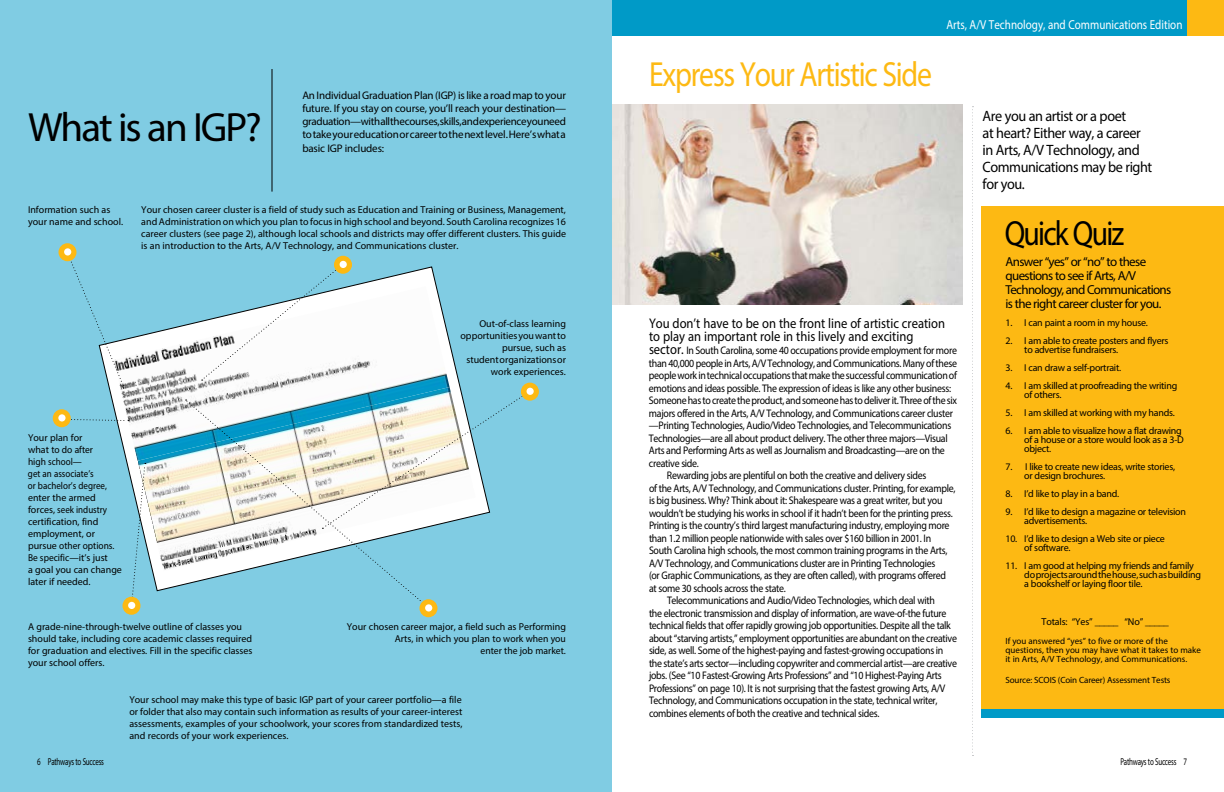
<style>
.page{position:relative;width:1224px;height:792px;background:#fff}
.page>*{position:absolute;margin:0;border:0;box-sizing:border-box;transform-origin:0 0}
.t1{font:41px "Myriad Pro";color:#000}
.t2{font:35px "Myriad Pro";letter-spacing:-.04em;color:#fdb913;scale:.85 1}
.t3{font:35px "Myriad Pro";letter-spacing:-.055em;color:#000;scale:.85 1}
.t4{font:15px/17px "Myriad Pro";letter-spacing:-.03em;color:#000;scale:.95 1}
.t5{font:14px/13px "Myriad Pro";color:#000;scale:.9 1}
.t6{font:13px/14px "Myriad Pro";letter-spacing:-.05em;color:#000}
.t7{font:13px "Myriad Pro";color:#fff;scale:.85 1}
.t8{font:12px "Myriad Pro";color:#fff;scale:.85 1}
.t9{font:11px/12.5px "Myriad Pro";letter-spacing:-.03em;color:#000;scale:.9 1}
.t10{font:11px/13.2px "Myriad Pro";letter-spacing:-.03em;color:#000;text-align:justify}
.t11{font:10px/12px "Myriad Pro";color:#000}
.t12{font:10px/9px "Myriad Pro";letter-spacing:-.025em;color:#000}
.t13{font:10px "Myriad Pro";color:#000;scale:.7 1}
.t14{font:9px/9px "Myriad Pro";color:#000}
.s1{font-size:14px}
</style>
<div class="page">
<div style="left:0;top:0;width:612px;height:792px;background:#80cce3"></div>
<hr style="left:272px;top:69px;width:1px;height:123px;background:#000">
<svg style="left:108px;top:266px;width:354px;height:325px"></svg>
<svg style="left:67px;top:250px;width:57px;height:136px"></svg>
<svg style="left:70px;top:418px;width:59px;height:4px"></svg>
<svg style="left:201px;top:266px;width:143px;height:115px"></svg>
<svg style="left:322px;top:391px;width:200px;height:138px"></svg>
<svg style="left:130px;top:463px;width:16px;height:147px"></svg>
<svg style="left:185px;top:400px;width:244px;height:208px"></svg>
<div style="left:521px;top:383px;width:18px;height:18px;background:#fdb913;border-radius:50%"></div>
<div style="left:527px;top:388px;width:7px;height:7px;background:#fff;border-radius:50%"></div>
<div style="left:334px;top:256px;width:18px;height:18px;background:#fdb913;border-radius:50%"></div>
<div style="left:340px;top:261px;width:7px;height:7px;background:#fff;border-radius:50%"></div>
<div style="left:58px;top:243px;width:18px;height:18px;background:#fdb913;border-radius:50%"></div>
<div style="left:64px;top:248px;width:7px;height:8px;background:#fff;border-radius:50%"></div>
<div style="left:53px;top:409px;width:18px;height:18px;background:#fdb913;border-radius:50%"></div>
<div style="left:58px;top:414px;width:8px;height:8px;background:#fff;border-radius:50%"></div>
<div style="left:122px;top:597px;width:18px;height:18px;background:#fdb913;border-radius:50%"></div>
<div style="left:128px;top:602px;width:7px;height:7px;background:#fff;border-radius:50%"></div>
<div style="left:420px;top:599px;width:18px;height:18px;background:#fdb913;border-radius:50%"></div>
<div style="left:425px;top:604px;width:7px;height:8px;background:#fff;border-radius:50%"></div>
<svg style="left:972px;top:106px;width:1px;height:650px"></svg>
<img style="left:612px;top:104px;width:351px;height:201px">
<div style="left:981px;top:206px;width:243px;height:507px;background:#fdb913"></div>
<div style="left:981px;top:709px;width:243px;height:9px;background:#009ac7"></div>
<div style="left:612px;top:0;width:612px;height:36px;background:#009ac7"></div>
<div style="left:1188px;top:0;width:36px;height:36px;background:#fdb913"></div>
<h1 class="t1" style="left:28px;top:102px;width:235px">What is an IG P?</h1>
<p class="t10" style="left:302px;top:88px;width:265px">An Individual Graduation Plan (IGP) is like a road map to your future. If you stay on course, you’ll reach your destination— graduation—with all the courses, skills, and experience you need to take your education or career to the next level. Here’s what a basic IG P includes:</p>
<p class="t11" style="left:28px;top:204px;width:97px">Information such as your name and school.</p>
<p class="t11" style="left:141px;top:204px;width:426px;text-align:justify">Your chosen career cluster is a field of study such as Education and Training or Business, Management, and Administration on which you plan to focus in high school and beyond. South Carolina recognizes 16 career clusters (see page 2), although local schools and districts may offer different clusters. This guide is an introduction to the Arts, A/V Technology, and Communications cluster.</p>
<p class="t11" style="left:460px;top:318px;width:107px;text-align:right">Out-of-class learning opportunities you want to pursue, such as<br>student organizations or work experiences.</p>
<p class="t11" style="left:28px;top:432px;width:95px">Your plan for<br>what to do after<br>high school—<br>get an associate’s<br>or bachelor’s degree, enter the armed forces, seek industry certification, find employment, or pursue other options.<br>Be specific—it’s just<br>a goal you can change later if needed.</p>
<p class="t11" style="left:28px;top:621px;width:226px">A grade-nine-through-twelve outline of classes you should take, including core academic classes required for graduation and electives. Fill in the specific classes your school offers.</p>
<p class="t11" style="left:129px;top:694px;width:335px;text-align:justify">Your school may make this type of basic IG P part of your career portfolio—a file or folder that also may contain such information as results of your career-interest assessments, examples of your schoolwork, your scores from standardized tests, and records of your work experiences.</p>
<p class="t11" style="left:347px;top:621px;width:221px;text-align:right">Your chosen career major, a field such as Performing<br>Arts, in which you plan to work when you<br>enter the job market.</p>
<p class="t13" style="left:37px;top:756px;width:97px">6 Pathways to Success</p>
<h2 class="t2" style="left:649px;top:52px;width:335px">Express Your Artistic Side</h2>
<p class="t8" style="left:1119px;top:14px;width:73px">[ Edition Name ]</p>
<p class="t7" style="left:946px;top:17px;width:279px">Arts, A/V Technology, and Communications Edition</p>
<h3 class="t4" style="left:983px;top:107px;width:180px">Are you an artist or a poet<br>at heart? Either way, a career in Arts, A/V Technology, and<br>Communications may be right for you.</h3>
<p class="t5" style="left:649px;top:317px;width:331px">You don’t have to be on the front line of artistic creation to play an important role in this lively and exciting</p>
<p class="t9" style="left:649px;top:344px;width:344px"><span class="s1">sector.</span> In South Carolina, some 40 occupations provide employment for more than 40,000 people in Arts, A/V Technology, and Communications. Many of these people work in technical occupations that make the successful communication of emotions and ideas possible. The expression of ideas is like any other business:<br>Someone has to create the product, and someone has to deliver it. Three of the six majors offered in the Arts, A/V Technology, and Communications career cluster —Printing Technologies, Audio/Video Technologies, and Telecommunications Technologies—are all about product delivery. The other three majors—Visual Arts and Performing Arts as well as Journalism and Broadcasting—are on the creative side.<br>Rewarding jobs are plentiful on both the creative and delivery sides<br>of the Arts, A/V Technology, and Communications cluster. Printing, for example, is big business. Why? Think about it: Shakespeare was a great writer, but you wouldn’t be studying his works in school if it hadn’t been for the printing press.<br>Printing is the country’s third largest manufacturing industry, employing more than 1.2 million people nationwide with sales over $160 billion in 2001. In South Carolina high schools, the most common training programs in the Arts, A/V Technology, and Communications cluster are in Printing Technologies<br>(or Graphic Communications, as they are often called), with programs offered<br>at some 30 schools across the state.<br>Telecommunications and Audio/Video Technologies, which deal with<br>the electronic transmission and display of information, are wave-of-the future technical fields that offer rapidly growing job opportunities. Despite all the talk about “starving artists,” employment opportunities are abundant on the creative side, as well. Some of the highest-paying and fastest-growing occupations in the state’s arts sector—including copywriter and commercial artist—are creative jobs. (See “10 Fastest-Growing Arts Professions” and “10 Highest-Paying Arts Professions” on page 10). It is not surprising that the fastest growing Arts, A/V Technology, and Communications occupation in the state, technical writer, combines elements of both the creative and technical sides.</p>
<h2 class="t3" style="left:1005px;top:212px;width:142px">Quick Quiz</h2>
<p class="t6" style="left:1006px;top:255px;width:167px">Answer “yes” or “no” to these questions to see if Arts, A/V<br>Technology, and Communications is the right career cluster for you.</p>
<p class="t11" style="left:1006px;top:317px;width:144px">1. I can paint a room in my house.</p>
<p class="t12" style="left:1024px;top:336px;width:146px;text-indent:-19px">2. I am able to create posters and flyers to advertise fundraisers.</p>
<p class="t11" style="left:1006px;top:362px;width:117px">3. I can draw a self-portrait.</p>
<p class="t12" style="left:1024px;top:381px;width:154px;text-indent:-19px">4. I am skilled at proofreading the writing of others.</p>
<p class="t12" style="left:1006px;top:408px;width:171px">5. I am skilled at working with my hands.</p>
<p class="t11" style="left:1024px;top:426px;width:160px;line-height:9px;text-align:justify;text-indent:-19px">6. I am able to visualize how a flat drawing of a house or a store would look as a 3-D object.</p>
<p class="t11" style="left:1006px;top:461px;width:13px">7. I</p>
<p class="t12" style="left:1024px;top:462px;width:152px;text-indent:5px">like to create new ideas, write stories, or design brochures.</p>
<p class="t11" style="left:1006px;top:488px;width:115px">8. I’d like to play in a band.</p>
<p class="t12" style="left:1024px;top:507px;width:163px;text-indent:-19px">9. I’d like to design a magazine or television advertisements.</p>
<p class="t12" style="left:1024px;top:534px;width:142px;text-indent:-19px">10. I’d like to design a Web site or piece of software.</p>
<p class="t12" style="left:1024px;top:561px;width:178px;text-indent:-19px">11. I am good at helping my friends and family do projects around the house, such as building a bookshelf or laying floor tile.</p>
<p class="t11" style="left:1006px;top:616px;width:15px">T</p>
<p class="t11" style="left:1046px;top:616px;width:124px">otals: “Yes” _____ “No” _____</p>
<p class="t14" style="left:1006px;top:637px;width:197px">If you answered “yes” to five or more of the questions, then you may have what it takes to make it in Arts, A/V Technology, and Communications.</p>
<p class="t14" style="left:1006px;top:676px;width:34px">Source: SCOIS</p>
<p class="t14" style="left:1058px;top:676px;width:114px">(Coin Career) Assessment Tests</p>
<p class="t13" style="left:1120px;top:756px;width:97px">Pathways to Success 7</p>
</div>
